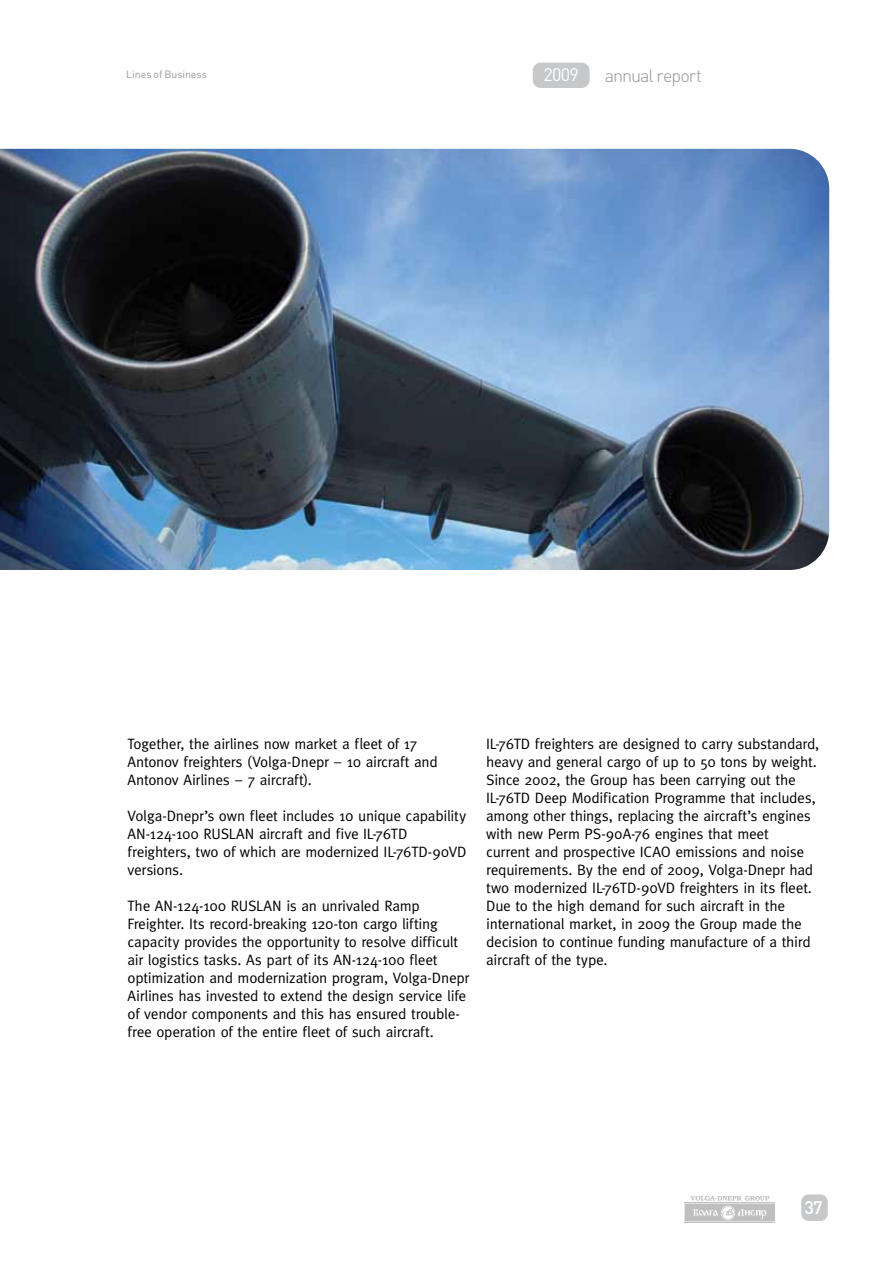
<style>
.page{position:relative;width:893px;height:1263px;background:#fff}
.page>*{position:absolute;margin:0;border:0;box-sizing:border-box;transform-origin:0 0}
.t1{font:300 18px "DIN Cyr";letter-spacing:-.055em;color:#939598}
.t2{font:18px "DIN Cyr";color:#fff}
.t3{font:500 18px "DIN Cyr";color:#fff}
.t4{font:15px/18px "Meta Normal C";letter-spacing:-.02em;color:#000}
.t5{font:10.5px "DIN Cyr";color:#939598}
</style>
<div class="page">
<div style="left:801px;top:1194px;width:27px;height:27px;background:#c7c8ca;border-radius:7px"></div>
<div style="left:533px;top:63px;width:57px;height:25px;background:#c7c8ca;border-radius:8px"></div>
<hr style="left:685px;top:1222px;width:90px;height:1px;background:#c0bfbf">
<svg style="left:685px;top:1196px;width:90px;height:25px"></svg>
<img style="left:0;top:149px;width:829px;height:421px">
<p class="t5" style="left:126px;top:68px;width:82px">Lines of Business</p>
<p class="t2" style="left:543px;top:62px;width:37px">2009</p>
<p class="t1" style="left:605px;top:63px;width:99px">annual report</p>
<p class="t4" style="left:128px;top:735px;width:312px">Together, the airlines now market a fleet of 17<br>Antonov freighters (Volga-Dnepr – 10 aircraft and<br>Antonov Airlines – 7 aircraft).</p>
<p class="t4" style="left:128px;top:807px;width:340px">Volga-Dnepr’s own fleet includes 10 unique capability АN-124-100 RUSLAN aircraft and five IL-76TD freighters, two of which are modernized IL-76TD-90VD versions.</p>
<p class="t4" style="left:128px;top:897px;width:343px">The AN-124-100 RUSLAN is an unrivaled Ramp Freighter. Its record-breaking 120-ton cargo lifting capacity provides the opportunity to resolve difficult air logistics tasks. As part of its AN-124-100 fleet optimization and modernization program, Volga-Dnepr Airlines has invested to extend the design service life of vendor components and this has ensured trouble&shy;free operation of the entire fleet of such aircraft.</p>
<p class="t4" style="left:486px;top:735px;width:335px">IL-76TD freighters are designed to carry substandard, heavy and general cargo of up to 50 tons by weight.<br>Since 2002, the Group has been carrying out the IL-76TD Deep Modification Programme that includes, among other things, replacing the aircraft’s engines with new Perm PS-90A-76 engines that meet<br>current and prospective ICAO emissions and noise requirements. By the end of 2009, Volga-Dnepr had two modernized IL-76TD-90VD freighters in its fleet.<br>Due to the high demand for such aircraft in the international market, in 2009 the Group made the decision to continue funding manufacture of a third aircraft of the type.</p>
<p class="t3" style="left:804px;top:1195px;width:20px">37</p>
</div>
